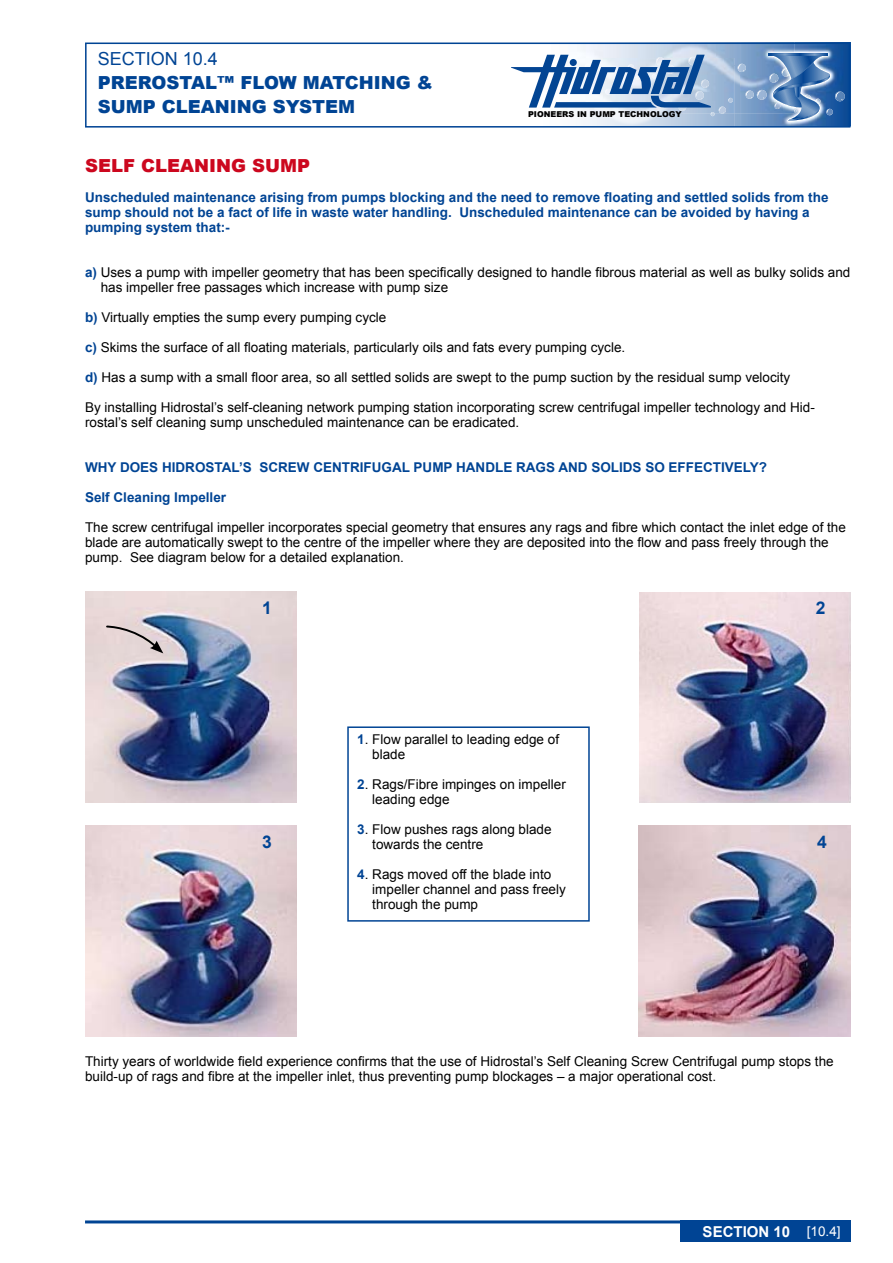
<style>
.page{position:relative;width:893px;height:1263px;background:#fff}
.page>*{position:absolute;margin:0;border:0;box-sizing:border-box;transform-origin:0 0}
.t1{font:900 18px/24px "Arial";color:#004494}
.t2{font:900 18px "Arial";color:#cc071e}
.t3{font:18px "Arial";color:#004494}
.t4{font:700 17.55px "Arial";color:#004494}
.t5{font:700 15px "Arial";color:#fff}
.t6{font:13.5px/15px "Arial";color:#000}
.t7{font:700 13.5px/15px "Arial";color:#004494}
.t8{font:900 8.1px "Arial";color:#000}
.s1{font-weight:700;color:#004494}
.s2{font-weight:400;font-size:13.5px}
</style>
<div class="page">
<div style="left:680px;top:1220px;width:170px;height:22px;background:#004494"></div>
<hr style="left:85px;top:1220px;width:765px;height:3px;background:#004494">
<div style="left:85px;top:43px;width:765px;height:85px;border:2px solid #004494"></div>
<img style="left:85px;top:592px;width:212px;height:210px">
<svg style="left:105px;top:625px;width:58px;height:28px;background:#c8bdbe"></svg>
<img style="left:640px;top:593px;width:210px;height:209px">
<img style="left:85px;top:826px;width:212px;height:210px">
<img style="left:639px;top:826px;width:211px;height:210px">
<div style="left:347px;top:726px;width:243px;height:196px;border:2px solid #004494"></div>
<svg style="left:488px;top:43px;width:357px;height:83px"></svg>
<h1 class="t3" style="left:98px;top:48px;width:122px">SECTION 10.4</h1>
<h1 class="t1" style="left:98px;top:70px;width:337px">PREROSTAL™ FLOW MATCHING &amp;<br>SUMP CLEANING SYSTEM</h1>
<p class="t8" style="left:528px;top:110px;width:155px">PIONEERS IN PUMP TECHNOLOGY</p>
<h1 class="t2" style="left:85px;top:155px;width:226px">SELF CLEANING SUMP</h1>
<p class="t7" style="left:85px;top:189px;width:745px">Unscheduled maintenance arising from pumps blocking and the need to remove floating and settled solids from the sump should not be a fact of life in waste water handling. Unscheduled maintenance can be avoided by having a pumping system that:-</p>
<p class="t6" style="left:101px;top:264px;width:751px;text-indent:-16px"><span class="s1">a)</span> Uses a pump with impeller geometry that has been specifically designed to handle fibrous material as well as bulky solids and has impeller free passages which increase with pump size</p>
<p class="t6" style="left:85px;top:309px;width:303px"><span class="s1">b)</span> Virtually empties the sump every pumping cycle</p>
<p class="t6" style="left:85px;top:339px;width:542px"><span class="s1">c)</span> Skims the surface of all floating materials, particularly oils and fats every pumping cycle.</p>
<p class="t6" style="left:85px;top:369px;width:707px"><span class="s1">d)</span> Has a sump with a small floor area, so all settled solids are swept to the pump suction by the residual sump velocity</p>
<p class="t6" style="left:85px;top:399px;width:731px">By installing Hidrostal’s self-cleaning network pumping station incorporating screw centrifugal impeller technology and Hid&shy;rostal’s self cleaning sump unscheduled maintenance can be eradicated.</p>
<p class="t7" style="left:85px;top:459px;width:684px">WHY DOES HIDROSTAL’S SCREW CENTRIFUGAL PUMP HANDLE RAGS AND SOLIDS SO EFFECTIVELY?</p>
<p class="t7" style="left:85px;top:489px;width:143px">Self Cleaning Impeller</p>
<p class="t6" style="left:85px;top:519px;width:762px">The screw centrifugal impeller incorporates special geometry that ensures any rags and fibre which contact the inlet edge of the blade are automatically swept to the centre of the impeller where they are deposited into the flow and pass freely through the pump. See diagram below for a detailed explanation.</p>
<p class="t4" style="left:262px;top:598px;width:11px">1</p>
<p class="t4" style="left:816px;top:598px;width:11px">2</p>
<p class="t6" style="left:372px;top:731px;width:188px;text-indent:-15px"><span class="s1">1</span>. Flow parallel to leading edge of blade</p>
<p class="t6" style="left:372px;top:776px;width:195px;text-indent:-15px"><span class="s1">2</span>. Rags/Fibre impinges on impeller leading edge</p>
<p class="t6" style="left:372px;top:821px;width:181px;text-indent:-15px"><span class="s1">3</span>. Flow pushes rags along blade towards the centre</p>
<p class="t6" style="left:372px;top:866px;width:195px;text-indent:-15px"><span class="s1">4</span>. Rags moved off the blade into impeller channel and pass freely through the pump</p>
<p class="t4" style="left:262px;top:832px;width:11px">3</p>
<p class="t4" style="left:817px;top:832px;width:11px">4</p>
<p class="t6" style="left:85px;top:1054px;width:750px">Thirty years of worldwide field experience confirms that the use of Hidrostal’s Self Cleaning Screw Centrifugal pump stops the build-up of rags and fibre at the impeller inlet, thus preventing pump blockages – a major operational cost.</p>
<p class="t5" style="left:703px;top:1223px;width:139px">SECTION 10 <span class="s2">[10.4]</span></p>
</div>
